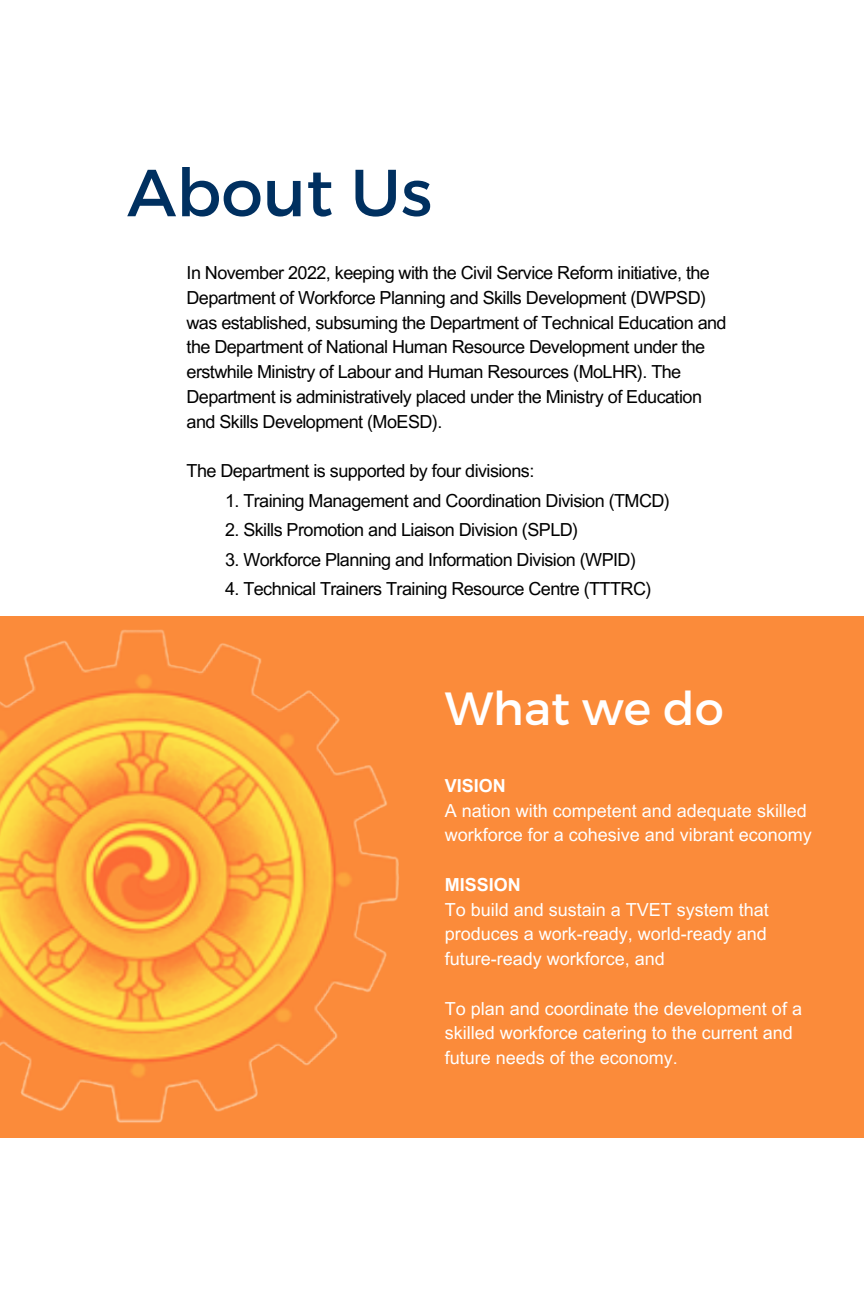
<style>
.page{position:relative;width:864px;height:1296px;background:#fff}
.page>*{position:absolute;margin:0;border:0;box-sizing:border-box;transform-origin:0 0}
.t1{font:66.45px "Montserrat";color:#003060}
.t2{font:46.5px "Montserrat";color:#fff}
.t3{font:18px/24.8px "Arial MT Pro";letter-spacing:-.03em;color:#000}
.t4{font:18px/24.8px "Arial MT Pro";color:#fff}
.t5{font:700 18px "Arial MT Pro";color:#fff}
</style>
<div class="page">
<div style="left:0;top:617px;width:864px;height:521px;background:#fb8b3a"></div>
<img style="left:0;top:616px;width:432px;height:507px">
<p class="t1" style="left:127px;top:149px;width:307px">About Us</p>
<p class="t3" style="left:187px;top:263px;width:542px">In November 2022, keeping with the Civil Service Reform initiative, the Department of Workforce Planning and Skills Development (DWPSD) was established, subsuming the Department of Technical Education and the Department of National Human Resource Development under the erstwhile Ministry of Labour and Human Resources (MoLHR). The Department is administratively placed under the Ministry of Education and Skills Development (MoESD).</p>
<h2 class="t3" style="left:187px;top:461px;width:349px">The Department is supported by four divisions:</h2>
<p class="t3" style="left:225px;top:491px;width:446px">1. Training Management and Coordination Division (TMCD)</p>
<p class="t3" style="left:225px;top:520px;width:355px">2. Skills Promotion and Liaison Division (SPLD)</p>
<p class="t3" style="left:225px;top:549px;width:413px">3. Workforce Planning and Information Division (WPID)</p>
<p class="t3" style="left:225px;top:579px;width:428px">4. Technical Trainers Training Resource Centre (TTTRC)</p>
<p class="t2" style="left:445px;top:678px;width:280px">What we do</p>
<p class="t5" style="left:445px;top:779px;width:63px">VISION</p>
<p class="t4" style="left:445px;top:800px;width:369px">A nation with competent and adequate skilled workforce for a cohesive and vibrant economy</p>
<p class="t5" style="left:445px;top:878px;width:78px">MISSION</p>
<p class="t4" style="left:445px;top:899px;width:326px;text-align:justify">To build and sustain a TVET system that produces a work-ready, world-ready and future-ready workforce, and</p>
<p class="t4" style="left:445px;top:998px;width:359px">To plan and coordinate the development of a skilled workforce catering to the current and future needs of the economy.</p>
</div>
